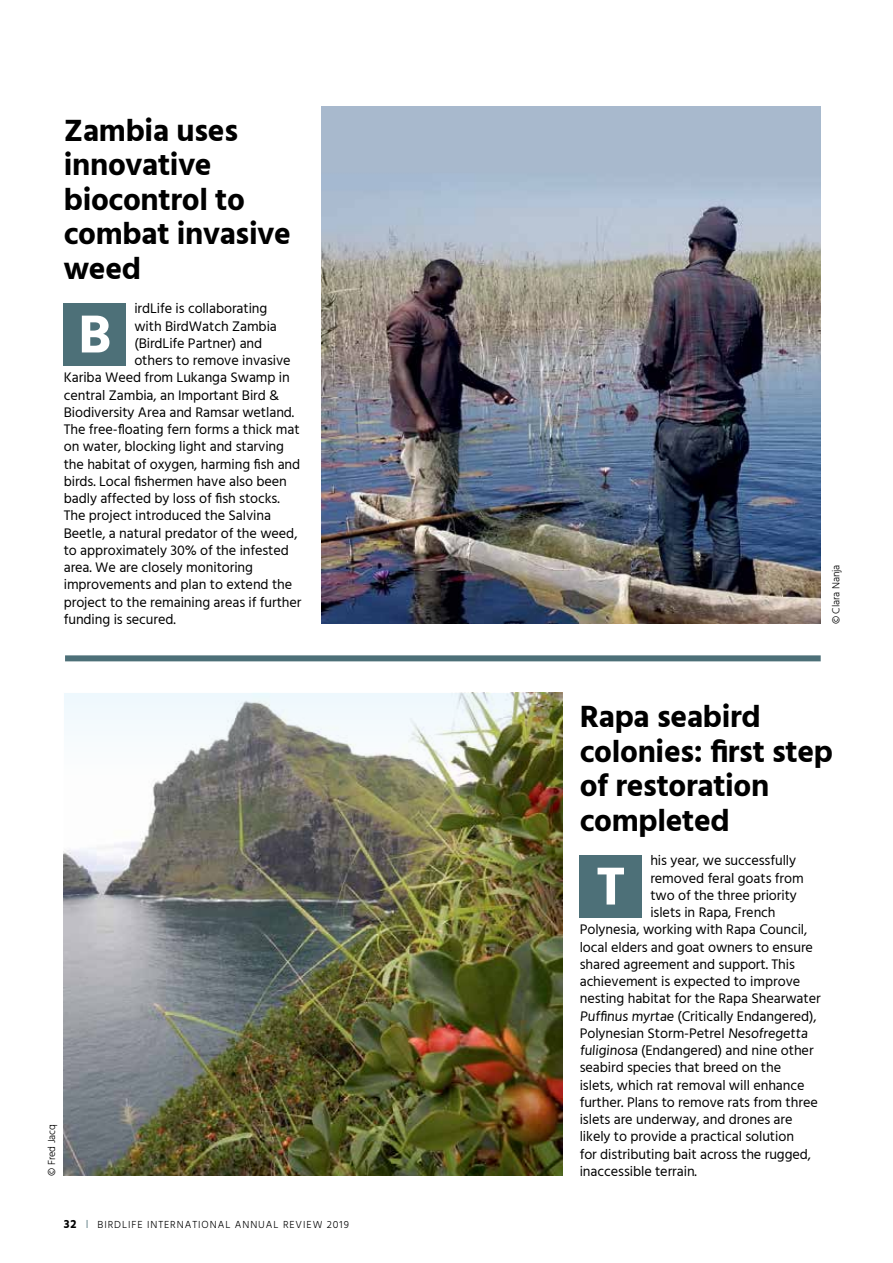
<style>
.page{position:relative;width:893px;height:1263px;background:#fff}
.page>*{position:absolute;margin:0;border:0;box-sizing:border-box;transform-origin:0 0}
.t1{font:700 54.6px "Hind Madurai";color:#fff}
.t2{font:700 31.5px/34.5px "Hind Madurai";letter-spacing:-.01em;color:#000}
.t3{font:14.25px "Hind Madurai";letter-spacing:-.005em;color:#000}
.t4{font:300 10.5px "Hind Madurai";letter-spacing:.09em;color:#000}
.t5{font:300 10.5px "Hind Madurai";letter-spacing:-.005em;color:#000}
.s1{font-weight:700;font-size:12px}
.s2{font-size:12px;color:#4d7078}
</style>
<div class="page">
<div style="left:65px;top:655px;width:756px;height:6px;background:#4d7078"></div>
<img style="left:322px;top:106px;width:499px;height:518px">
<div style="left:64px;top:303px;width:62px;height:62px;background:#4d7078"></div>
<div style="left:580px;top:855px;width:62px;height:62px;background:#4d7078"></div>
<img style="left:64px;top:693px;width:499px;height:483px">
<h2 class="t2" style="left:64px;top:114px;width:229px">Zambia uses innovative biocontrol to combat invasive weed</h2>
<h1 class="t1" style="left:78px;top:299px;width:35px">B</h1>
<p class="t3" style="left:134px;top:300px;width:135px">irdLife is collaborating</p>
<p class="t3" style="left:134px;top:317px;width:144px">with BirdWatch Zambia</p>
<p class="t3" style="left:134px;top:335px;width:129px">(BirdLife Partner) and</p>
<p class="t3" style="left:134px;top:352px;width:158px">others to remove invasive</p>
<p class="t3" style="left:64px;top:369px;width:228px">Kariba Weed from Lukanga Swamp in</p>
<p class="t3" style="left:64px;top:386px;width:217px">central Zambia, an Important Bird &amp;</p>
<p class="t3" style="left:64px;top:404px;width:232px">Biodiversity Area and Ramsar wetland.</p>
<p class="t3" style="left:64px;top:421px;width:237px">The free-floating fern forms a thick mat</p>
<p class="t3" style="left:64px;top:438px;width:222px">on water, blocking light and starving</p>
<p class="t3" style="left:64px;top:455px;width:238px">the habitat of oxygen, harming fish and</p>
<p class="t3" style="left:64px;top:473px;width:225px">birds. Local fishermen have also been</p>
<p class="t3" style="left:64px;top:490px;width:217px">badly affected by loss of fish stocks.</p>
<p class="t3" style="left:64px;top:507px;width:209px">The project introduced the Salvina</p>
<p class="t3" style="left:64px;top:524px;width:235px">Beetle, a natural predator of the weed,</p>
<p class="t3" style="left:64px;top:542px;width:227px">to approximately 30% of the infested</p>
<p class="t3" style="left:64px;top:559px;width:191px">area. We are closely monitoring</p>
<p class="t3" style="left:64px;top:576px;width:230px">improvements and plan to extend the</p>
<p class="t3" style="left:64px;top:593px;width:239px">project to the remaining areas if further</p>
<p class="t3" style="left:64px;top:611px;width:114px">funding is secured.</p>
<p class="t5" style="left:46px;top:1176px;width:53px;rotate:-90deg">© Fred Jacq</p>
<p class="t4" style="left:64px;top:1218px;width:287px"><span class="s1">32</span> <span class="s2">I</span> BIRDLIFE INTERNATIONAL ANNUAL REVIEW 2019</p>
<p class="t5" style="left:830px;top:624px;width:61px;rotate:-90deg">© Clara Nanja</p>
<h2 class="t2" style="left:580px;top:701px;width:255px">Rapa seabird colonies: first step of restoration completed</h2>
<h1 class="t1" style="left:596px;top:851px;width:31px">T</h1>
<p class="t3" style="left:650px;top:852px;width:147px">his year, we successfully</p>
<p class="t3" style="left:650px;top:869px;width:155px">removed feral goats from</p>
<p class="t3" style="left:650px;top:887px;width:148px">two of the three priority</p>
<p class="t3" style="left:650px;top:904px;width:127px">islets in Rapa, French</p>
<p class="t3" style="left:580px;top:921px;width:229px">Polynesia, working with Rapa Council,</p>
<p class="t3" style="left:580px;top:938px;width:235px">local elders and goat owners to ensure</p>
<p class="t3" style="left:580px;top:956px;width:217px">shared agreement and support. This</p>
<p class="t3" style="left:580px;top:973px;width:222px">achievement is expected to improve</p>
<p class="t3" style="left:580px;top:990px;width:242px">nesting habitat for the Rapa Shearwater</p>
<p class="t3" style="left:580px;top:1007px;width:239px">Puffinus myrtae (Critically Endangered),</p>
<p class="t3" style="left:580px;top:1025px;width:231px">Polynesian Storm-Petrel Nesofregetta</p>
<p class="t3" style="left:580px;top:1042px;width:235px">fuliginosa (Endangered) and nine other</p>
<p class="t3" style="left:580px;top:1059px;width:203px">seabird species that breed on the</p>
<p class="t3" style="left:580px;top:1076px;width:226px">islets, which rat removal will enhance</p>
<p class="t3" style="left:580px;top:1094px;width:240px">further. Plans to remove rats from three</p>
<p class="t3" style="left:580px;top:1111px;width:214px">islets are underway, and drones are</p>
<p class="t3" style="left:580px;top:1128px;width:216px">likely to provide a practical solution</p>
<p class="t3" style="left:580px;top:1145px;width:233px">for distributing bait across the rugged,</p>
<p class="t3" style="left:580px;top:1163px;width:119px">inaccessible terrain.</p>
</div>
